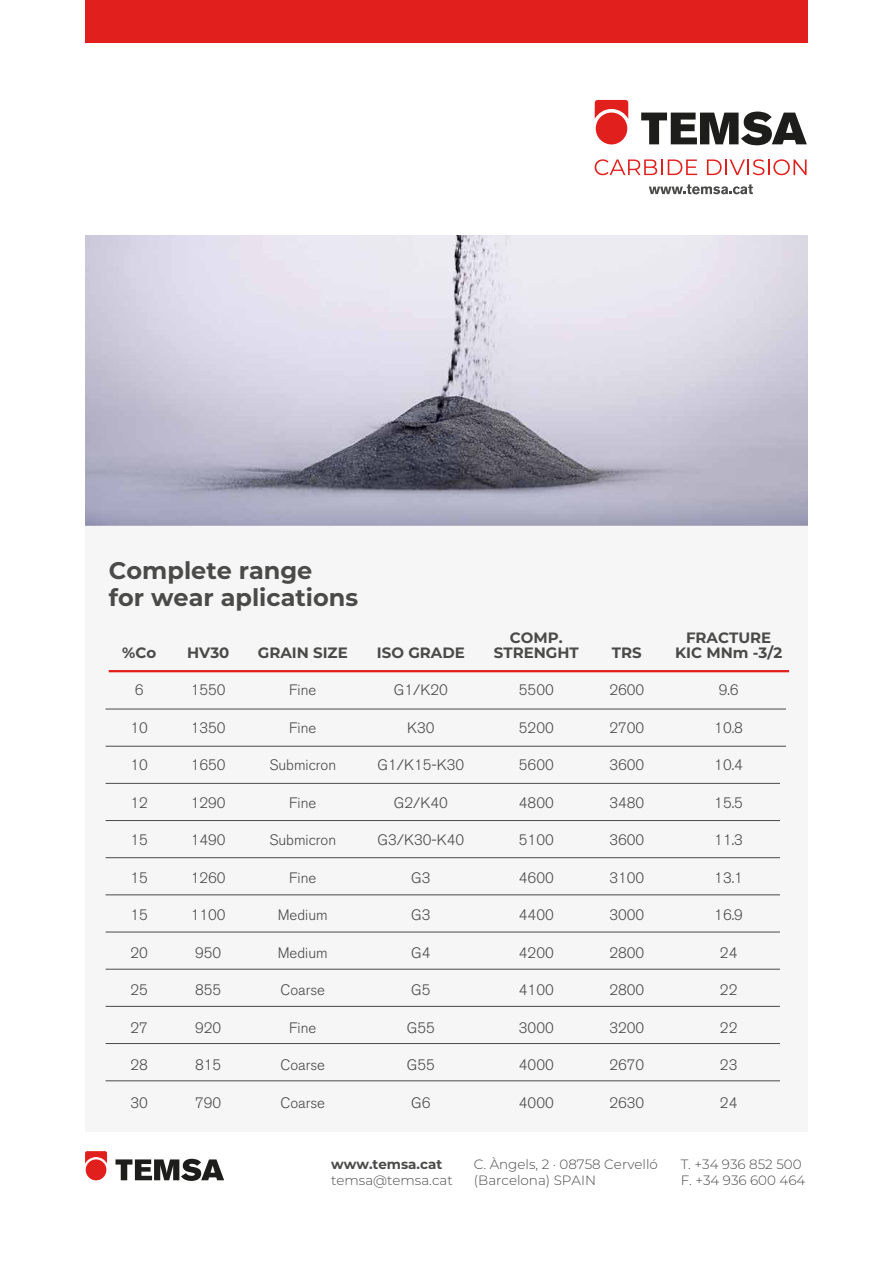
<style>
.page{position:relative;width:893px;height:1263px;background:#fff}
.page>*{position:absolute;margin:0;border:0;box-sizing:border-box;transform-origin:0 0}
.t1{font:700 24px/27px "Montserrat";color:#4a4a49}
.t2{font:300 15px "Akzidenz Grotesk BE";color:#4a4a49}
.t3{font:700 15px/15px "Montserrat";color:#4a4a49;text-align:center}
.t4{font:300 13.5px/16.5px "Montserrat";color:#4a4a49}
.t5{font:700 13.5px "Montserrat";color:#4a4a49}
</style>
<div class="page">
<img style="left:85px;top:236px;width:723px;height:290px">
<svg style="left:595px;top:100px;width:33px;height:44px"></svg>
<svg style="left:641px;top:112px;width:166px;height:33px"></svg>
<svg style="left:649px;top:184px;width:104px;height:10px"></svg>
<svg style="left:595px;top:159px;width:102px;height:16px"></svg>
<svg style="left:707px;top:159px;width:99px;height:16px"></svg>
<svg style="left:85px;top:1151px;width:22px;height:29px"></svg>
<svg style="left:116px;top:1159px;width:108px;height:22px"></svg>
<div style="left:85px;top:526px;width:723px;height:606px;background:#f6f6f6"></div>
<hr style="left:109px;top:670px;width:680px;height:2px;background:#e11f1d">
<hr style="left:106px;top:709px;width:680px;height:1px;background:#4a4a49">
<hr style="left:106px;top:746px;width:680px;height:1px;background:#4a4a49">
<hr style="left:106px;top:783px;width:674px;height:1px;background:#4a4a49">
<hr style="left:106px;top:820px;width:674px;height:1px;background:#4a4a49">
<hr style="left:106px;top:857px;width:674px;height:1px;background:#4a4a49">
<hr style="left:106px;top:894px;width:674px;height:1px;background:#4a4a49">
<hr style="left:106px;top:932px;width:674px;height:1px;background:#4a4a49">
<hr style="left:106px;top:969px;width:674px;height:1px;background:#4a4a49">
<hr style="left:106px;top:1006px;width:674px;height:1px;background:#4a4a49">
<hr style="left:106px;top:1043px;width:674px;height:1px;background:#4a4a49">
<hr style="left:106px;top:1080px;width:674px;height:1px;background:#4a4a49">
<div style="left:85px;top:0;width:723px;height:43px;background:#e11f1d"></div>
<h1 class="t1" style="left:109px;top:556px;width:251px">Complete range<br>for wear aplications</h1>
<p class="t3" style="left:187px;top:644px;width:44px">HV30</p>
<p class="t2" style="left:191px;top:682px;width:36px">1550</p>
<p class="t2" style="left:191px;top:719px;width:36px">1350</p>
<p class="t2" style="left:191px;top:757px;width:36px">1650</p>
<p class="t2" style="left:191px;top:794px;width:36px">1290</p>
<p class="t2" style="left:191px;top:832px;width:36px">1490</p>
<p class="t2" style="left:191px;top:869px;width:36px">1260</p>
<p class="t2" style="left:191px;top:907px;width:36px">1100</p>
<p class="t2" style="left:195px;top:944px;width:28px">950</p>
<p class="t2" style="left:195px;top:982px;width:28px">855</p>
<p class="t2" style="left:195px;top:1019px;width:28px">920</p>
<p class="t2" style="left:195px;top:1057px;width:28px">815</p>
<p class="t2" style="left:195px;top:1094px;width:28px">790</p>
<p class="t3" style="left:122px;top:644px;width:35px">%Co</p>
<p class="t2" style="left:135px;top:682px;width:10px">6</p>
<p class="t2" style="left:130px;top:719px;width:19px">10</p>
<p class="t2" style="left:130px;top:757px;width:19px">10</p>
<p class="t2" style="left:130px;top:794px;width:19px">12</p>
<p class="t2" style="left:130px;top:832px;width:19px">15</p>
<p class="t2" style="left:130px;top:869px;width:19px">15</p>
<p class="t2" style="left:130px;top:907px;width:19px">15</p>
<p class="t2" style="left:130px;top:944px;width:19px">20</p>
<p class="t2" style="left:130px;top:982px;width:19px">25</p>
<p class="t2" style="left:130px;top:1019px;width:19px">27</p>
<p class="t2" style="left:130px;top:1057px;width:19px">28</p>
<p class="t2" style="left:130px;top:1094px;width:19px">30</p>
<p class="t3" style="left:258px;top:644px;width:91px">GRAIN SIZE</p>
<p class="t2" style="left:289px;top:682px;width:29px">Fine</p>
<p class="t2" style="left:289px;top:719px;width:29px">Fine</p>
<p class="t2" style="left:269px;top:757px;width:68px">Submicron</p>
<p class="t2" style="left:289px;top:794px;width:29px">Fine</p>
<p class="t2" style="left:269px;top:832px;width:68px">Submicron</p>
<p class="t2" style="left:289px;top:869px;width:29px">Fine</p>
<p class="t2" style="left:278px;top:907px;width:52px">Medium</p>
<p class="t2" style="left:278px;top:944px;width:52px">Medium</p>
<p class="t2" style="left:280px;top:982px;width:46px">Coarse</p>
<p class="t2" style="left:289px;top:1019px;width:29px">Fine</p>
<p class="t2" style="left:280px;top:1057px;width:46px">Coarse</p>
<p class="t2" style="left:280px;top:1094px;width:46px">Coarse</p>
<p class="t3" style="left:377px;top:644px;width:89px">ISO GRADE</p>
<p class="t2" style="left:394px;top:682px;width:56px">G1/K20</p>
<p class="t2" style="left:407px;top:719px;width:29px">K30</p>
<p class="t2" style="left:377px;top:757px;width:88px">G1/K15-K30</p>
<p class="t2" style="left:394px;top:794px;width:56px">G2/K40</p>
<p class="t2" style="left:377px;top:832px;width:88px">G3/K30-K40</p>
<p class="t2" style="left:411px;top:869px;width:21px">G3</p>
<p class="t2" style="left:411px;top:907px;width:21px">G3</p>
<p class="t2" style="left:411px;top:944px;width:21px">G4</p>
<p class="t2" style="left:411px;top:982px;width:21px">G5</p>
<p class="t2" style="left:407px;top:1019px;width:30px">G55</p>
<p class="t2" style="left:407px;top:1057px;width:30px">G55</p>
<p class="t2" style="left:411px;top:1094px;width:21px">G6</p>
<p class="t3" style="left:494px;top:629px;width:87px">COMP.<br>STRENGHT</p>
<p class="t2" style="left:519px;top:682px;width:36px">5500</p>
<p class="t2" style="left:519px;top:719px;width:36px">5200</p>
<p class="t2" style="left:519px;top:757px;width:36px">5600</p>
<p class="t2" style="left:519px;top:794px;width:36px">4800</p>
<p class="t2" style="left:519px;top:832px;width:36px">5100</p>
<p class="t2" style="left:519px;top:869px;width:36px">4600</p>
<p class="t2" style="left:519px;top:907px;width:36px">4400</p>
<p class="t2" style="left:519px;top:944px;width:36px">4200</p>
<p class="t2" style="left:519px;top:982px;width:36px">4100</p>
<p class="t2" style="left:519px;top:1019px;width:36px">3000</p>
<p class="t2" style="left:519px;top:1057px;width:36px">4000</p>
<p class="t2" style="left:519px;top:1094px;width:36px">4000</p>
<p class="t3" style="left:612px;top:644px;width:31px">TRS</p>
<p class="t2" style="left:609px;top:682px;width:36px">2600</p>
<p class="t2" style="left:609px;top:719px;width:36px">2700</p>
<p class="t2" style="left:609px;top:757px;width:36px">3600</p>
<p class="t2" style="left:609px;top:794px;width:36px">3480</p>
<p class="t2" style="left:609px;top:832px;width:36px">3600</p>
<p class="t2" style="left:609px;top:869px;width:36px">3100</p>
<p class="t2" style="left:609px;top:907px;width:36px">3000</p>
<p class="t2" style="left:609px;top:944px;width:36px">2800</p>
<p class="t2" style="left:609px;top:982px;width:36px">2800</p>
<p class="t2" style="left:609px;top:1019px;width:36px">3200</p>
<p class="t2" style="left:609px;top:1057px;width:36px">2670</p>
<p class="t2" style="left:609px;top:1094px;width:36px">2630</p>
<p class="t3" style="left:675px;top:629px;width:109px">FRACTURE<br>KIC MNm -3/2</p>
<p class="t2" style="left:719px;top:682px;width:21px">9.6</p>
<p class="t2" style="left:714px;top:719px;width:30px">10.8</p>
<p class="t2" style="left:714px;top:757px;width:30px">10.4</p>
<p class="t2" style="left:714px;top:794px;width:30px">15.5</p>
<p class="t2" style="left:714px;top:832px;width:30px">11.3</p>
<p class="t2" style="left:714px;top:869px;width:30px">13.1</p>
<p class="t2" style="left:714px;top:907px;width:30px">16.9</p>
<p class="t2" style="left:720px;top:944px;width:19px">24</p>
<p class="t2" style="left:720px;top:982px;width:19px">22</p>
<p class="t2" style="left:720px;top:1019px;width:19px">22</p>
<p class="t2" style="left:720px;top:1057px;width:19px">23</p>
<p class="t2" style="left:720px;top:1094px;width:19px">24</p>
<p class="t5" style="left:331px;top:1154px;width:113px">www.temsa.cat</p>
<p class="t4" style="left:331px;top:1172px;width:123px">temsa@temsa.cat</p>
<p class="t4" style="left:474px;top:1155px;width:186px">C. Àngels, 2 · 08758 Cervelló (Barcelona) SPAIN</p>
<p class="t4" style="left:681px;top:1155px;width:126px">T. +34 936 852 500<br>F. +34 936 600 464</p>
</div>
